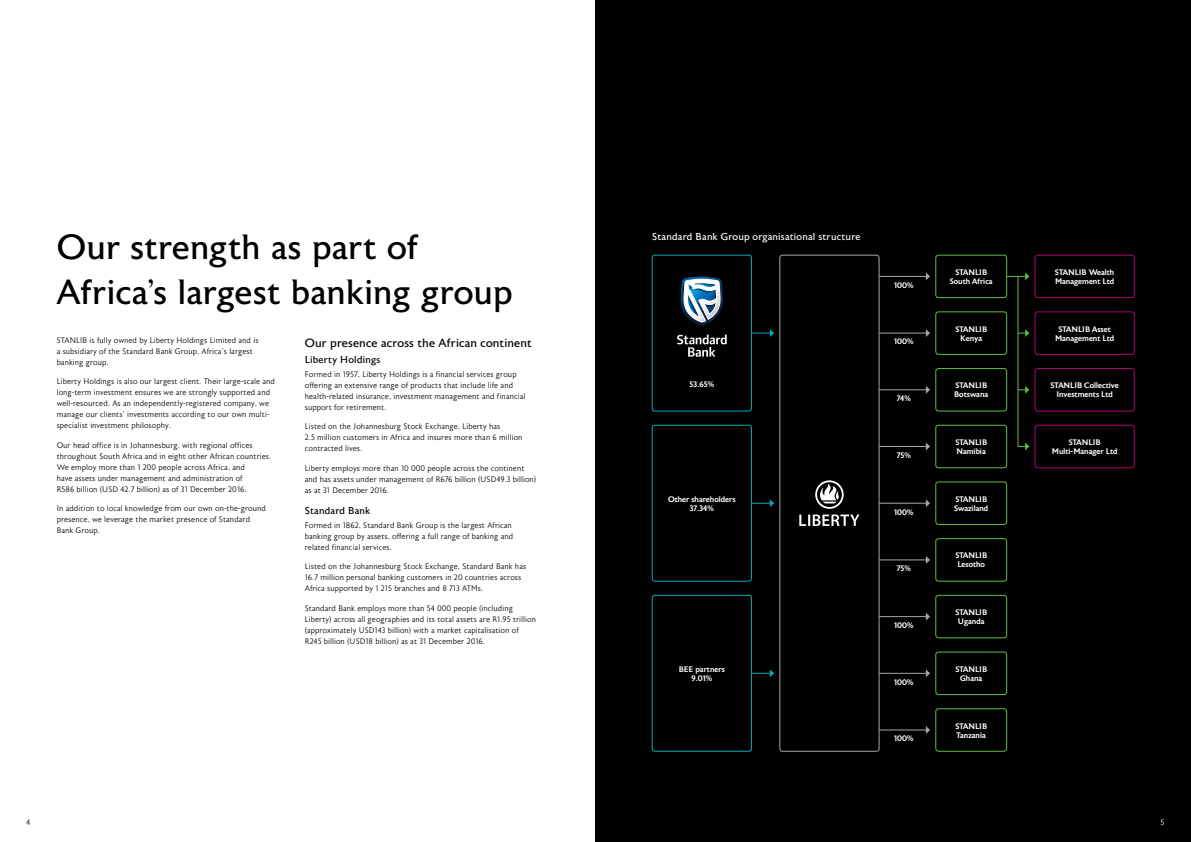
<style>
.page{position:relative;width:1191px;height:842px;background:#fff}
.page>*{position:absolute;margin:0;border:0;box-sizing:border-box;transform-origin:0 0}
.t1{font:35px/45px "Astoria";color:#000}
.t2{font:12px "Astoria";letter-spacing:.01em;color:#000}
.t3{font:10px "Astoria";letter-spacing:.015em;color:#fff}
.t4{font:10px "Astoria";letter-spacing:.015em;color:#000}
.t5{font:300 8px/11px "Astoria";color:#000}
.t6{font:500 8px/9px "Astoria";color:#fff;text-align:center}
.t7{font:300 8px "Astoria";color:#fff}
</style>
<div class="page">
<div style="left:595px;top:0;width:596px;height:842px;background:#000"></div>
<div style="left:779px;top:255px;width:100px;height:497px;border:1px solid #a3a7a9;border-radius:3px"></div>
<div style="left:935px;top:255px;width:72px;height:43px;border:1px solid #62bb46;border-radius:3px"></div>
<div style="left:1034px;top:255px;width:100px;height:43px;border:1px solid #ac0871;border-radius:3px"></div>
<div style="left:1034px;top:311px;width:100px;height:44px;border:1px solid #ac0871;border-radius:3px"></div>
<div style="left:1034px;top:368px;width:100px;height:44px;border:1px solid #ac0871;border-radius:3px"></div>
<div style="left:1034px;top:425px;width:100px;height:43px;border:1px solid #ac0871;border-radius:3px"></div>
<div style="left:935px;top:311px;width:72px;height:44px;border:1px solid #62bb46;border-radius:3px"></div>
<div style="left:935px;top:368px;width:72px;height:44px;border:1px solid #62bb46;border-radius:3px"></div>
<div style="left:935px;top:425px;width:72px;height:43px;border:1px solid #62bb46;border-radius:3px"></div>
<div style="left:935px;top:481px;width:72px;height:44px;border:1px solid #62bb46;border-radius:3px"></div>
<div style="left:935px;top:538px;width:72px;height:44px;border:1px solid #62bb46;border-radius:3px"></div>
<div style="left:935px;top:595px;width:72px;height:43px;border:1px solid #62bb46;border-radius:3px"></div>
<div style="left:935px;top:651px;width:72px;height:44px;border:1px solid #62bb46;border-radius:3px"></div>
<div style="left:935px;top:708px;width:72px;height:44px;border:1px solid #62bb46;border-radius:3px"></div>
<div style="left:651px;top:255px;width:101px;height:157px;border:1px solid #00acbd;border-radius:3px"></div>
<div style="left:651px;top:425px;width:101px;height:157px;border:1px solid #00acbd;border-radius:3px"></div>
<div style="left:651px;top:595px;width:101px;height:157px;border:1px solid #00acbd;border-radius:3px"></div>
<svg style="left:799px;top:480px;width:60px;height:46px"></svg>
<svg style="left:677px;top:334px;width:49px;height:23px"></svg>
<svg style="left:680px;top:276px;width:43px;height:50px"></svg>
<svg style="left:751px;top:329px;width:23px;height:8px"></svg>
<hr style="left:879px;top:276px;width:47px;height:1px;background:#a3a7a9">
<svg style="left:926px;top:272px;width:4px;height:8px"></svg>
<svg style="left:1006px;top:272px;width:23px;height:178px"></svg>
<hr style="left:879px;top:333px;width:47px;height:1px;background:#a3a7a9">
<svg style="left:926px;top:329px;width:4px;height:8px"></svg>
<hr style="left:879px;top:389px;width:47px;height:1px;background:#a3a7a9">
<svg style="left:926px;top:386px;width:4px;height:8px"></svg>
<hr style="left:879px;top:446px;width:47px;height:1px;background:#a3a7a9">
<svg style="left:926px;top:443px;width:4px;height:7px"></svg>
<hr style="left:879px;top:503px;width:47px;height:1px;background:#a3a7a9">
<svg style="left:926px;top:499px;width:4px;height:8px"></svg>
<hr style="left:879px;top:559px;width:47px;height:1px;background:#a3a7a9">
<svg style="left:926px;top:556px;width:4px;height:8px"></svg>
<hr style="left:879px;top:616px;width:47px;height:1px;background:#a3a7a9">
<svg style="left:926px;top:613px;width:4px;height:7px"></svg>
<hr style="left:879px;top:673px;width:47px;height:1px;background:#a3a7a9">
<svg style="left:926px;top:669px;width:4px;height:8px"></svg>
<hr style="left:879px;top:729px;width:47px;height:1px;background:#a3a7a9">
<svg style="left:926px;top:726px;width:4px;height:8px"></svg>
<svg style="left:751px;top:499px;width:23px;height:8px"></svg>
<svg style="left:751px;top:669px;width:23px;height:8px"></svg>
<h1 class="t1" style="left:57px;top:225px;width:457px">Our strength as part of<br>Africa’s largest banking group</h1>
<p class="t5" style="left:57px;top:335px;width:203px">STANLIB is fully owned by Liberty Holdings Limited and is a subsidiary of the Standard Bank Group, Africa’s largest banking group.</p>
<p class="t5" style="left:57px;top:376px;width:220px">Liberty Holdings is also our largest client. Their large-scale and long-term investment ensures we are strongly supported and well‑resourced. As an independently-registered company, we manage our clients’ investments according to our own multi&shy;specialist investment philosophy.</p>
<p class="t5" style="left:57px;top:440px;width:216px">Our head office is in Johannesburg, with regional offices throughout South Africa and in eight other African countries.<br>We employ more than 1 200 people across Africa, and<br>have assets under management and administration of<br>R586 billion (USD 42.7 billion) as of 31 December 2016.</p>
<p class="t5" style="left:57px;top:503px;width:211px">In addition to local knowledge from our own on-the-ground presence, we leverage the market presence of Standard<br>Bank Group.</p>
<h2 class="t2" style="left:305px;top:336px;width:228px">Our presence across the African continent</h2>
<p class="t4" style="left:305px;top:354px;width:77px">Liberty Holdings</p>
<p class="t5" style="left:305px;top:369px;width:222px">Formed in 1957, Liberty Holdings is a financial services group offering an extensive range of products that include life and health-related insurance, investment management and financial support for retirement.</p>
<p class="t5" style="left:305px;top:421px;width:219px">Listed on the Johannesburg Stock Exchange, Liberty has<br>2.5 million customers in Africa and insures more than 6 million contracted lives.</p>
<p class="t5" style="left:305px;top:463px;width:233px">Liberty employs more than 10 000 people across the continent and has assets under management of R676 billion (USD49.3 billion) as at 31 December 2016.</p>
<p class="t4" style="left:305px;top:505px;width:67px">Standard Bank</p>
<p class="t5" style="left:305px;top:520px;width:210px">Formed in 1862, Standard Bank Group is the largest African banking group by assets, offering a full range of banking and related financial services.</p>
<p class="t5" style="left:305px;top:561px;width:223px">Listed on the Johannesburg Stock Exchange, Standard Bank has<br>16.7 million personal banking customers in 20 countries across<br>Africa supported by 1 215 branches and 8 713 ATMs.</p>
<p class="t5" style="left:305px;top:603px;width:233px">Standard Bank employs more than 54 000 people (including Liberty) across all geographies and its total assets are R1.95 trillion (approximately USD143 billion) with a market capitalisation of R245 billion (USD18 billion) as at 31 December 2016.</p>
<p class="t3" style="left:652px;top:231px;width:210px">Standard Bank Group organisational structure</p>
<p class="t6" style="left:894px;top:281px;width:21px">100%</p>
<p class="t6" style="left:949px;top:268px;width:44px">STANLIB<br>South Africa</p>
<p class="t6" style="left:1055px;top:268px;width:61px;text-align:left">STANLIB Wealth<br>Management Ltd</p>
<p class="t6" style="left:894px;top:337px;width:21px">100%</p>
<p class="t6" style="left:955px;top:325px;width:33px">STANLIB<br>Kenya</p>
<p class="t6" style="left:1055px;top:325px;width:61px">STANLIB Asset<br>Management Ltd</p>
<p class="t6" style="left:689px;top:380px;width:26px">53.65%</p>
<p class="t6" style="left:897px;top:394px;width:15px">74%</p>
<p class="t6" style="left:954px;top:381px;width:36px;text-align:left">STANLIB<br>Botswana</p>
<p class="t6" style="left:1050px;top:381px;width:70px">STANLIB Collective<br>Investments Ltd</p>
<p class="t6" style="left:896px;top:451px;width:16px">75%</p>
<p class="t6" style="left:955px;top:438px;width:33px;text-align:left">STANLIB<br>Namibia</p>
<p class="t6" style="left:1051px;top:438px;width:67px">STANLIB<br>Multi-Manager Ltd</p>
<p class="t6" style="left:668px;top:495px;width:69px">Other shareholders<br>37.34%</p>
<p class="t6" style="left:894px;top:507px;width:21px">100%</p>
<p class="t6" style="left:954px;top:495px;width:36px;text-align:left">STANLIB<br>Swaziland</p>
<p class="t6" style="left:896px;top:564px;width:16px">75%</p>
<p class="t6" style="left:955px;top:551px;width:33px;text-align:left">STANLIB<br>Lesotho</p>
<p class="t6" style="left:894px;top:621px;width:21px">100%</p>
<p class="t6" style="left:955px;top:608px;width:33px">STANLIB<br>Uganda</p>
<p class="t6" style="left:679px;top:665px;width:48px">BEE partners<br>9.01%</p>
<p class="t6" style="left:894px;top:677px;width:21px">100%</p>
<p class="t6" style="left:955px;top:665px;width:33px">STANLIB<br>Ghana</p>
<p class="t6" style="left:894px;top:734px;width:21px">100%</p>
<p class="t6" style="left:955px;top:721px;width:33px;text-align:left">STANLIB<br>Tanzania</p>
<p class="t5" style="left:26px;top:817px;width:6px">4</p>
<p class="t7" style="left:1160px;top:818px;width:5px">5</p>
</div>
